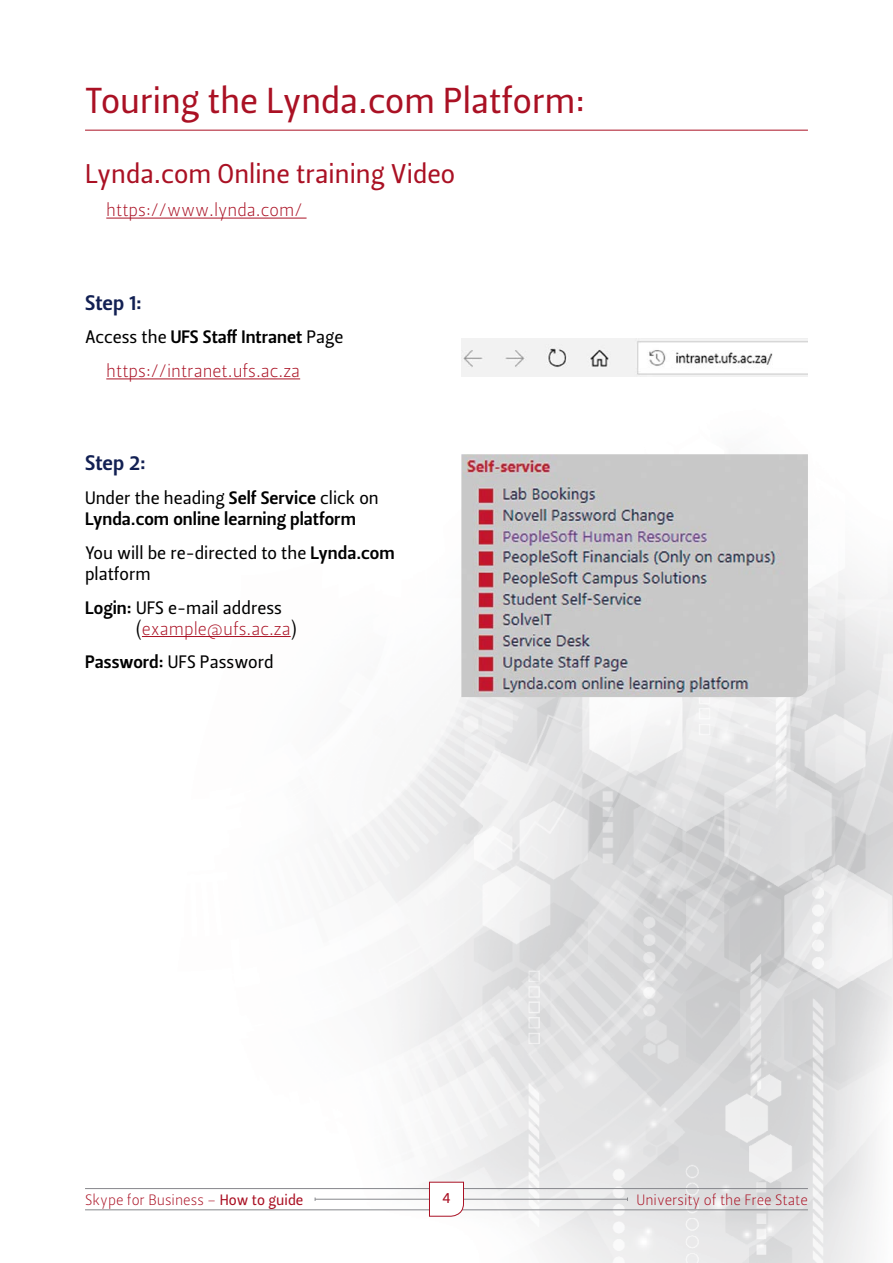
<style>
.page{position:relative;width:893px;height:1263px;background:#fff}
.page>*{position:absolute;margin:0;border:0;box-sizing:border-box;transform-origin:0 0}
.t1{font:36px "Leitura Sans Grot 2";color:#aa1124}
.t2{font:27px "Leitura Sans Grot 2";color:#aa1124}
.t3{font:21px "Leitura Sans Grot 3";color:#122053}
.t4{font:18px/21px "Leitura Sans Grot 2";color:#000}
.t5{font:18px "Leitura Sans Grot 1";color:#aa1124}
.t6{font:18px "Leitura Sans Grot 3";color:#000}
.t7{font:15px "Leitura Sans Grot 1";color:#aa1124}
.t8{font:15px "Leitura Sans Grot 2";color:#aa1124}
.s1{font-family:"Leitura Sans Grot 2"}
.s2{font-family:"Leitura Sans Grot 3"}
.s3{font-family:"Leitura Sans Grot 2";color:#000}
</style>
<div class="page">
<img style="left:85px;top:378px;width:808px;height:885px">
<hr style="left:315px;top:1199px;width:312px;height:1px;background:#86878c">
<hr style="left:85px;top:1188px;width:723px;height:1px;background:#86878c">
<hr style="left:85px;top:1209px;width:723px;height:1px;background:#86878c">
<svg style="left:429px;top:1181px;width:35px;height:36px"></svg>
<hr style="left:106px;top:218px;width:201px;height:1px;background:#aa1124">
<hr style="left:85px;top:130px;width:723px;height:1px;background:#aa1124">
<img style="left:461px;top:339px;width:347px;height:38px">
<hr style="left:142px;top:636px;width:149px;height:1px;background:#aa1124">
<img style="left:461px;top:454px;width:347px;height:243px">
<hr style="left:106px;top:378px;width:194px;height:1px;background:#aa1124">
<h1 class="t1" style="left:85px;top:76px;width:502px">Touring the Lynda.com Platform:</h1>
<h2 class="t2" style="left:85px;top:155px;width:372px">Lynda.com Online training Video</h2>
<p class="t5" style="left:106px;top:198px;width:198px">https://www.lynda.com/</p>
<p class="t3" style="left:85px;top:288px;width:58px">Step 1:</p>
<p class="t6" style="left:85px;top:325px;width:260px"><span class="s1">Access the</span> UFS Staff Intranet <span class="s1">Page</span></p>
<p class="t5" style="left:106px;top:359px;width:195px">https://intranet.ufs.ac.za</p>
<p class="t3" style="left:85px;top:449px;width:62px">Step 2:</p>
<p class="t4" style="left:85px;top:488px;width:295px">Under the heading <span class="s2">Self Service</span> click on</p>
<p class="t6" style="left:85px;top:507px;width:272px">Lynda.com online learning platform</p>
<p class="t4" style="left:85px;top:542px;width:311px">You will be re-directed to the <span class="s2">Lynda.com </span>platform</p>
<p class="t4" style="left:85px;top:597px;width:199px"><span class="s2">Login:</span> UFS e-mail address</p>
<p class="t5" style="left:136px;top:616px;width:162px"><span class="s3">(</span>example@ufs.ac.za<span class="s3">)</span></p>
<p class="t4" style="left:85px;top:652px;width:190px"><span class="s2">Password:</span> UFS Password</p>
<p class="t7" style="left:85px;top:1189px;width:220px">Skype for Business – <span class="s1">How to guide</span></p>
<p class="t8" style="left:442px;top:1188px;width:10px">4</p>
<p class="t7" style="left:636px;top:1189px;width:173px">University of the Free State</p>
</div>
